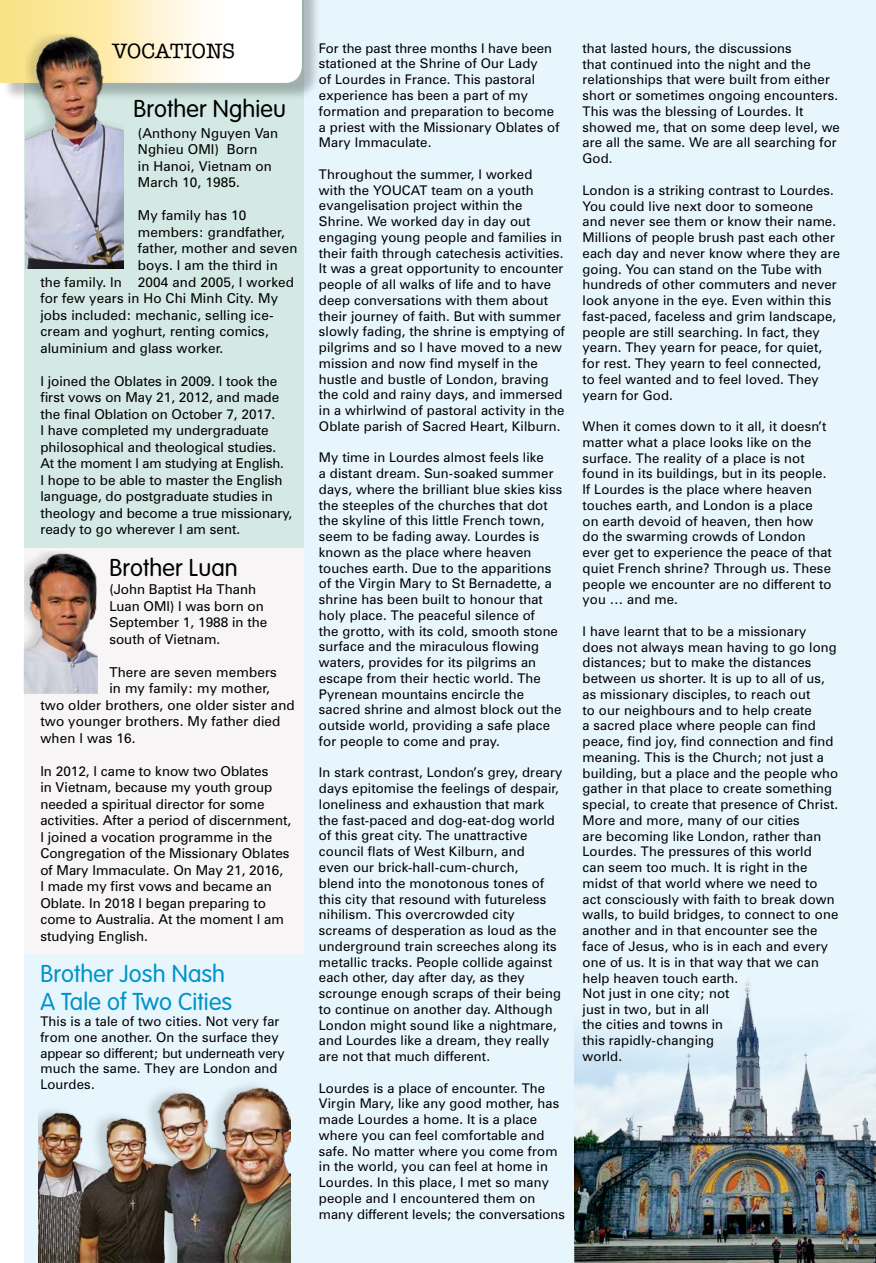
<style>
.page{position:relative;width:876px;height:1263px;background:#fff}
.page>*{position:absolute;margin:0;border:0;box-sizing:border-box;transform-origin:0 0}
.t1{font:300 24px/28.8px "VAG Rounded";letter-spacing:.005em;color:#0092c8}
.t2{font:300 24px "VAG Rounded";letter-spacing:.005em;color:#000}
.t3{font:500 21px "American Typewriter";letter-spacing:.005em;color:#000}
.t4{font:13.65px/16.5px "Zurich BT";color:#000}
.t5{font:13.35px/15.8px "Zurich BT";letter-spacing:.01em;color:#000}
</style>
<div class="page">
<div style="left:24px;top:0;width:852px;height:1263px;background:#e7f6fd"></div>
<img style="left:574px;top:980px;width:302px;height:283px">
<div style="left:24px;top:544px;width:279px;height:410px;background:#f7f5f5"></div>
<div style="left:24px;top:0;width:279px;height:547px;background:#d4e9e4"></div>
<div style="left:2px;top:0;width:319px;height:102px;background:#000;opacity:.25"></div>
<svg style="left:0;top:0;width:302px;height:83px;background:#fdf4d5"></svg>
<img style="left:26px;top:34px;width:98px;height:234px">
<img style="left:24px;top:551px;width:74px;height:142px">
<img style="left:38px;top:1086px;width:252px;height:177px">
<h2 class="t3" style="left:112px;top:39px;width:124px">VOCATIONS</h2>
<h1 class="t2" style="left:133px;top:95px;width:154px">Brother Nghieu</h1>
<p class="t4" style="left:138px;top:125px;width:142px">(Anthony Nguyen Van<br>Nghieu OMI) Born<br>in Hanoi, Vietnam on<br>March 10, 1985.</p>
<p class="t4" style="left:138px;top:207px;width:110px">My family has 10</p>
<p class="t4" style="left:138px;top:224px;width:148px">members: grandfather,</p>
<p class="t4" style="left:138px;top:240px;width:161px">father, mother and seven</p>
<p class="t4" style="left:138px;top:257px;width:141px">boys. I am the third in</p>
<p class="t4" style="left:40px;top:273px;width:255px">the family. In 2004 and 2005, I worked</p>
<p class="t4" style="left:40px;top:290px;width:239px">for few years in Ho Chi Minh City. My</p>
<p class="t4" style="left:40px;top:306px;width:235px">jobs included: mechanic, selling ice-</p>
<p class="t4" style="left:40px;top:323px;width:230px">cream and yoghurt, renting comics,</p>
<p class="t4" style="left:40px;top:339px;width:185px">aluminium and glass worker.</p>
<p class="t4" style="left:40px;top:372px;width:253px">I joined the Oblates in 2009. I took the first vows on May 21, 2012, and made the final Oblation on October 7, 2017.<br>I have completed my undergraduate philosophical and theological studies.<br>At the moment I am studying at English.<br>I hope to be able to master the English language, do postgraduate studies in theology and become a true missionary, ready to go wherever I am sent.</p>
<h1 class="t2" style="left:109px;top:554px;width:130px">Brother Luan</h1>
<p class="t4" style="left:109px;top:581px;width:159px">(John Baptist Ha Thanh<br>Luan OMI) I was born on<br>September 1, 1988 in the south of Vietnam.</p>
<p class="t4" style="left:109px;top:664px;width:169px">There are seven members</p>
<p class="t4" style="left:109px;top:680px;width:162px">in my family: my mother,</p>
<p class="t4" style="left:40px;top:697px;width:256px">two older brothers, one older sister and</p>
<p class="t4" style="left:40px;top:713px;width:242px">two younger brothers. My father died</p>
<p class="t4" style="left:40px;top:730px;width:97px">when I was 16.</p>
<p class="t4" style="left:40px;top:763px;width:252px">In 2012, I came to know two Oblates<br>in Vietnam, because my youth group needed a spiritual director for some activities. After a period of discernment, I joined a vocation programme in the Congregation of the Missionary Oblates of Mary Immaculate. On May 21, 2016,<br>I made my first vows and became an Oblate. In 2018 I began preparing to come to Australia. At the moment I am studying English.</p>
<h1 class="t1" style="left:40px;top:960px;width:193px">Brother Josh Nash<br>A Tale of Two Cities</h1>
<p class="t5" style="left:40px;top:1013px;width:246px">This is a tale of two cities. Not very far from one another. On the surface they appear so different; but underneath very much the same. They are London and<br>Lourdes.</p>
<p class="t5" style="left:319px;top:40px;width:242px">For the past three months I have been stationed at the Shrine of Our Lady<br>of Lourdes in France. This pastoral experience has been a part of my formation and preparation to become a priest with the Missionary Oblates of<br>Mary Immaculate.</p>
<p class="t5" style="left:319px;top:166px;width:248px">Throughout the summer, I worked<br>with the YOUCAT team on a youth evangelisation project within the Shrine. We worked day in day out engaging young people and families in their faith through catechesis activities.<br>It was a great opportunity to encounter people of all walks of life and to have deep conversations with them about their journey of faith. But with summer slowly fading, the shrine is emptying of pilgrims and so I have moved to a new mission and now find myself in the hustle and bustle of London, braving the cold and rainy days, and immersed in a whirlwind of pastoral activity in the Oblate parish of Sacred Heart, Kilburn.</p>
<p class="t5" style="left:319px;top:450px;width:245px">My time in Lourdes almost feels like<br>a distant dream. Sun-soaked summer days, where the brilliant blue skies kiss the steeples of the churches that dot the skyline of this little French town, seem to be fading away. Lourdes is known as the place where heaven touches earth. Due to the apparitions of the Virgin Mary to St Bernadette, a shrine has been built to honour that holy place. The peaceful silence of<br>the grotto, with its cold, smooth stone surface and the miraculous flowing waters, provides for its pilgrims an escape from their hectic world. The Pyrenean mountains encircle the sacred shrine and almost block out the outside world, providing a safe place for people to come and pray.</p>
<p class="t5" style="left:319px;top:765px;width:245px">In stark contrast, London’s grey, dreary days epitomise the feelings of despair, loneliness and exhaustion that mark the fast-paced and dog-eat-dog world of this great city. The unattractive council flats of West Kilburn, and<br>even our brick-hall-cum-church,<br>blend into the monotonous tones of this city that resound with futureless nihilism. This overcrowded city screams of desperation as loud as the underground train screeches along its metallic tracks. People collide against each other, day after day, as they scrounge enough scraps of their being to continue on another day. Although London might sound like a nightmare, and Lourdes like a dream, they really are not that much different.</p>
<p class="t5" style="left:319px;top:1080px;width:248px">Lourdes is a place of encounter. The Virgin Mary, like any good mother, has made Lourdes a home. It is a place where you can feel comfortable and safe. No matter where you come from in the world, you can feel at home in Lourdes. In this place, I met so many people and I encountered them on many different levels; the conversations</p>
<p class="t5" style="left:583px;top:40px;width:259px">that lasted hours, the discussions<br>that continued into the night and the relationships that were built from either short or sometimes ongoing encounters.<br>This was the blessing of Lourdes. It showed me, that on some deep level, we are all the same. We are all searching for God.</p>
<p class="t5" style="left:583px;top:182px;width:259px">London is a striking contrast to Lourdes.<br>You could live next door to someone<br>and never see them or know their name.<br>Millions of people brush past each other each day and never know where they are going. You can stand on the Tube with hundreds of other commuters and never look anyone in the eye. Even within this fast-paced, faceless and grim landscape, people are still searching. In fact, they yearn. They yearn for peace, for quiet, for rest. They yearn to feel connected,<br>to feel wanted and to feel loved. They yearn for God.</p>
<p class="t5" style="left:583px;top:418px;width:251px">When it comes down to it all, it doesn’t matter what a place looks like on the surface. The reality of a place is not found in its buildings, but in its people.<br>If Lourdes is the place where heaven touches earth, and London is a place on earth devoid of heaven, then how do the swarming crowds of London ever get to experience the peace of that quiet French shrine? Through us. These people we encounter are no different to you … and me.</p>
<p class="t5" style="left:583px;top:623px;width:257px">I have learnt that to be a missionary does not always mean having to go long distances; but to make the distances between us shorter. It is up to all of us, as missionary disciples, to reach out<br>to our neighbours and to help create<br>a sacred place where people can find peace, find joy, find connection and find meaning. This is the Church; not just a building, but a place and the people who gather in that place to create something special, to create that presence of Christ.<br>More and more, many of our cities<br>are becoming like London, rather than Lourdes. The pressures of this world<br>can seem too much. It is right in the midst of that world where we need to act consciously with faith to break down walls, to build bridges, to connect to one another and in that encounter see the face of Jesus, who is in each and every one of us. It is in that way that we can help heaven touch earth.<br>Not just in one city; not<br>just in two, but in all<br>the cities and towns in<br>this rapidly-changing<br>world.</p>
</div>
